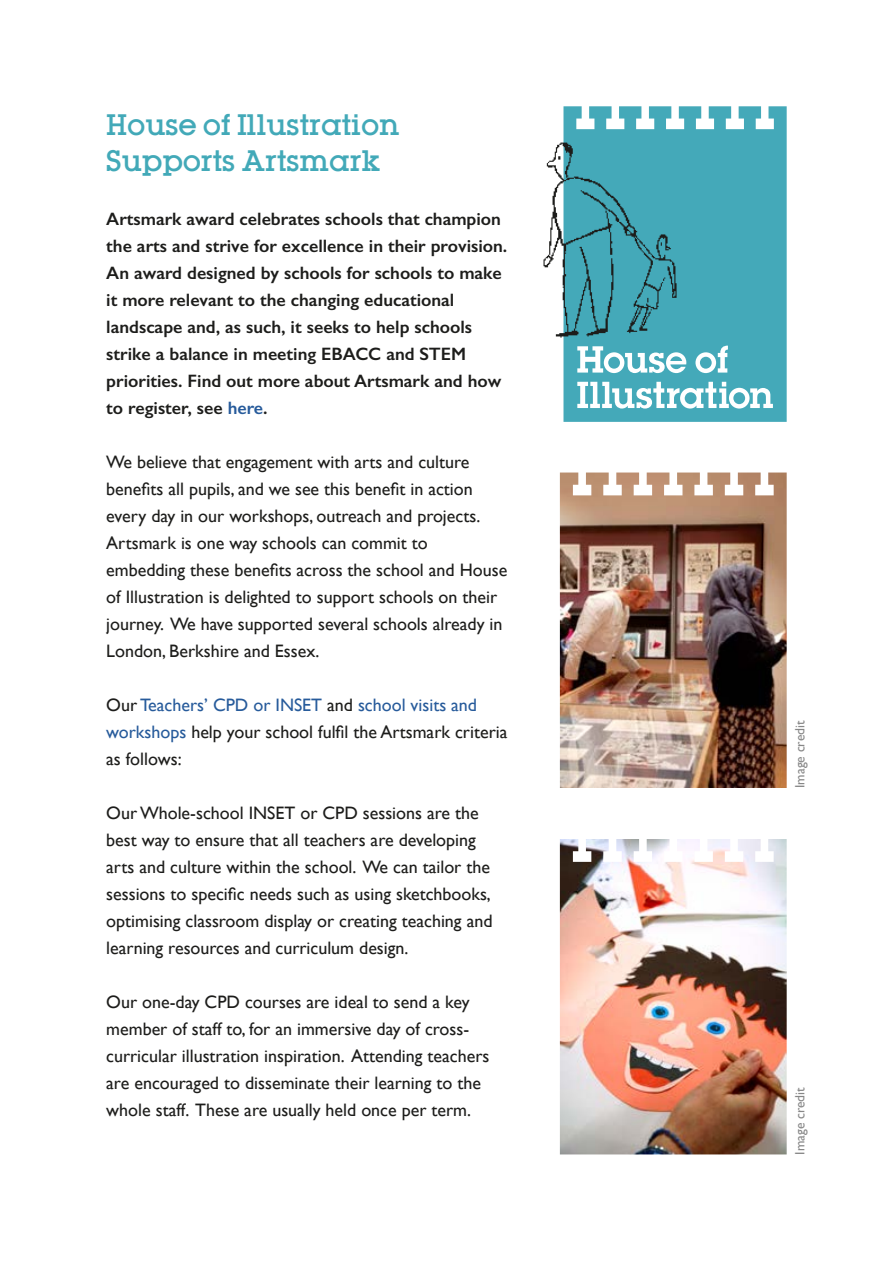
<style>
.page{position:relative;width:893px;height:1263px;background:#fff}
.page>*{position:absolute;margin:0;border:0;box-sizing:border-box;transform-origin:0 0}
.t1{font:500 25.5px/36px "Lubalin";color:#42a9b8}
.t2{font:18px/27px "Gill Sans";color:#1d1d1b}
.t3{font:600 18px/27px "Gill Sans";color:#1d1d1b}
.t4{font:13.5px "Gill Sans";color:#878787}
.s1{color:#275b9b}
</style>
<div class="page">
<img style="left:560px;top:839px;width:227px;height:315px">
<svg style="left:563px;top:106px;width:224px;height:316px;background:#4faebd"></svg>
<svg style="left:577px;top:346px;width:109px;height:27px"></svg>
<svg style="left:695px;top:346px;width:33px;height:27px"></svg>
<svg style="left:577px;top:382px;width:196px;height:27px"></svg>
<img style="left:560px;top:472px;width:227px;height:316px">
<img style="left:543px;top:130px;width:146px;height:210px">
<h1 class="t1" style="left:106px;top:106px;width:295px">House of Illustration<br>Supports Artsmark</h1>
<p class="t3" style="left:106px;top:205px;width:403px">Artsmark award celebrates schools that champion the arts and strive for excellence in their provision.<br>An award designed by schools for schools to make it more relevant to the changing educational landscape and, as such, it seeks to help schools strike a balance in meeting EBACC and STEM priorities. Find out more about Artsmark and how to register, see <span class="s1">here</span>.</p>
<p class="t2" style="left:106px;top:448px;width:403px">We believe that engagement with arts and culture benefits all pupils, and we see this benefit in action every day in our workshops, outreach and projects.<br>Artsmark is one way schools can commit to embedding these benefits across the school and House of Illustration is delighted to support schools on their journey. We have supported several schools already in London, Berkshire and Essex.</p>
<p class="t2" style="left:106px;top:691px;width:403px">Our <span class="s1">Teachers’ CPD or INSET</span> and <span class="s1">school visits and workshops</span> help your school fulfil the Artsmark criteria as follows:</p>
<p class="t2" style="left:106px;top:799px;width:388px">Our Whole-school INSET or CPD sessions are the best way to ensure that all teachers are developing arts and culture within the school. We can tailor the sessions to specific needs such as using sketchbooks, optimising classroom display or creating teaching and learning resources and curriculum design.</p>
<p class="t2" style="left:106px;top:988px;width:385px">Our one-day CPD courses are ideal to send a key member of staff to, for an immersive day of cross&shy;curricular illustration inspiration. Attending teachers are encouraged to disseminate their learning to the whole staff. These are usually held once per term.</p>
<p class="t4" style="left:792px;top:788px;width:69px;rotate:-90deg">Image credit</p>
<p class="t4" style="left:792px;top:1154px;width:69px;rotate:-90deg">Image credit</p>
</div>
